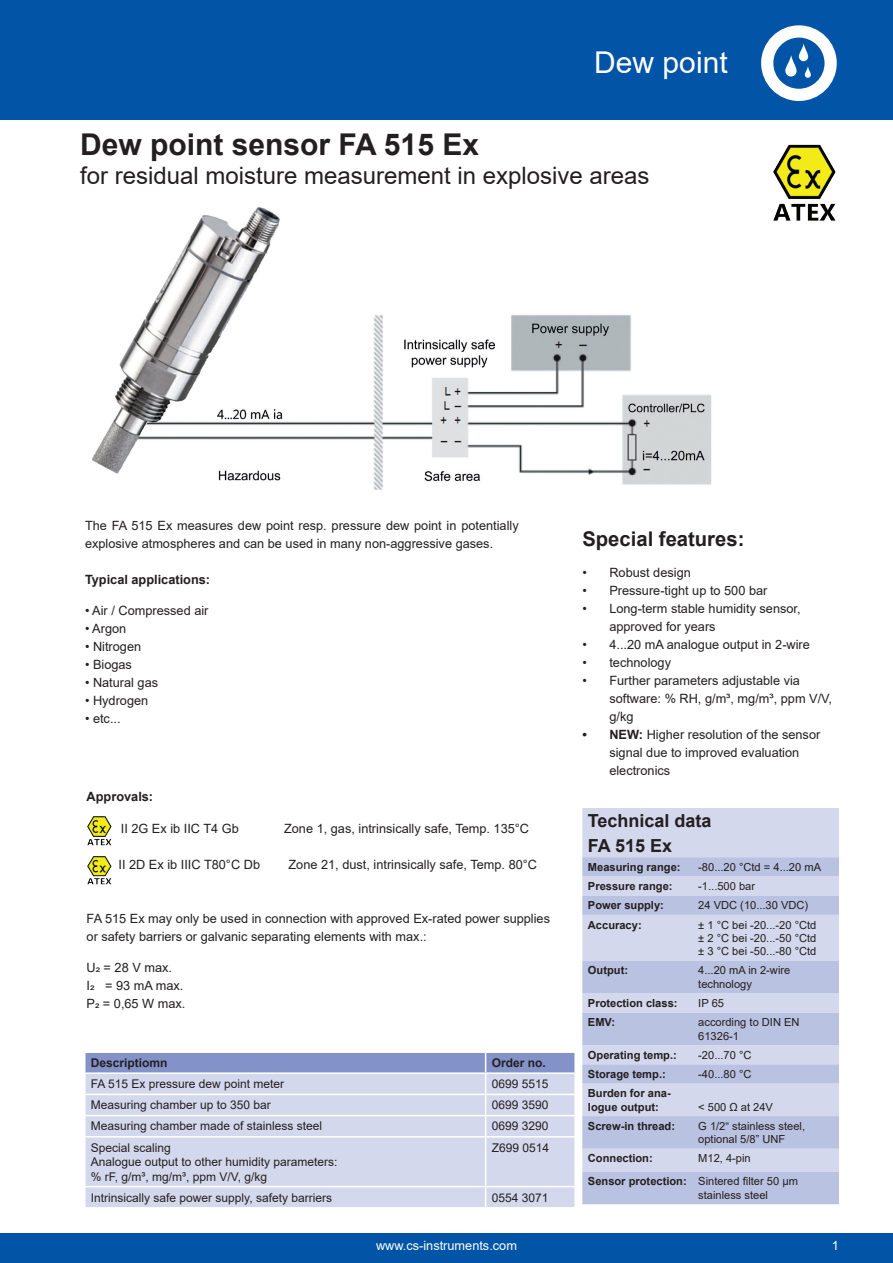
<style>
.page{position:relative;width:893px;height:1263px;background:#fff}
.page>*{position:absolute;margin:0;border:0;box-sizing:border-box;transform-origin:0 0}
.t1{font:700 30px "Arial";color:#231f20}
.t2{font:30px "Arial";color:#fff}
.t3{font:24px "Arial";color:#231f20}
.t4{font:700 20.25px "Arial";color:#231f20}
.t5{font:700 18px/25px "Arial";color:#231f20}
.t6{font:12.75px/18px "Arial";color:#231f20}
.t7{font:700 12.75px "Arial";color:#231f20}
.t8{font:12.75px "Arial";color:#fff}
.t9{font:12px/14.4px "Arial";color:#231f20}
.t10{font:700 12px "Arial";color:#231f20}
.t11{font:11.1px/13.4px "Arial";color:#231f20}
.t12{font:700 11.1px/13.4px "Arial";color:#231f20}
.s1{font-weight:700}
</style>
<div class="page">
<div style="left:0;top:0;width:893px;height:120px;background:#0154a6"></div>
<div style="left:582px;top:808px;width:257px;height:49px;background:#d4d8ec"></div>
<svg style="left:582px;top:857px;width:257px;height:347px;fill:#bac2e1"></svg>
<img style="left:92px;top:207px;width:620px;height:283px">
<img style="left:773px;top:144px;width:63px;height:77px">
<img style="left:87px;top:816px;width:25px;height:30px">
<img style="left:87px;top:856px;width:25px;height:29px">
<div style="left:85px;top:1137px;width:489px;height:70px;background:#d4d8ec"></div>
<svg style="left:85px;top:1052px;width:490px;height:84px"></svg>
<hr style="left:574px;top:1116px;width:2px;height:20px;background:#fff">
<hr style="left:84px;top:1094px;width:402px;height:1px;background:#fff">
<hr style="left:486px;top:1094px;width:90px;height:1px;background:#fff">
<hr style="left:84px;top:1115px;width:402px;height:1px;background:#fff">
<hr style="left:485px;top:1137px;width:1px;height:49px;background:#fff">
<hr style="left:486px;top:1115px;width:90px;height:1px;background:#fff">
<hr style="left:84px;top:1186px;width:402px;height:1px;background:#fff">
<hr style="left:486px;top:1186px;width:90px;height:1px;background:#fff">
<svg style="left:485px;top:1187px;width:1px;height:20px"></svg>
<div style="left:0;top:1233px;width:893px;height:30px;background:#0154a6"></div>
<svg style="left:761px;top:25px;width:76px;height:76px"></svg>
<svg style="left:785px;top:55px;width:12px;height:22px"></svg>
<svg style="left:799px;top:44px;width:9px;height:17px"></svg>
<svg style="left:805px;top:66px;width:6px;height:12px"></svg>
<h1 class="t2" style="left:594px;top:42px;width:135px">Dew point</h1>
<h1 class="t1" style="left:80px;top:123px;width:400px">Dew point sensor FA 515 Ex</h1>
<h2 class="t3" style="left:80px;top:159px;width:571px">for residual moisture measurement in explosive areas</h2>
<p class="t6" style="left:85px;top:517px;width:435px">The FA 515 Ex measures dew point resp. pressure dew point in potentially explosive atmospheres and can be used in many non-aggressive gases.</p>
<p class="t7" style="left:85px;top:571px;width:127px">Typical applications:</p>
<p class="t6" style="left:85px;top:601px;width:125px">• Air / Compressed air</p>
<p class="t6" style="left:85px;top:619px;width:43px">• Argon</p>
<p class="t6" style="left:85px;top:637px;width:58px">• Nitrogen</p>
<p class="t6" style="left:85px;top:655px;width:48px">• Biogas</p>
<p class="t6" style="left:85px;top:673px;width:75px">• Natural gas</p>
<p class="t6" style="left:85px;top:691px;width:65px">• Hydrogen</p>
<p class="t6" style="left:85px;top:709px;width:37px">• etc...</p>
<h3 class="t4" style="left:582px;top:525px;width:164px">Special features:</h3>
<p class="t6" style="left:582px;top:563px;width:110px">• Robust design</p>
<p class="t6" style="left:582px;top:581px;width:187px">• Pressure-tight up to 500 bar</p>
<p class="t6" style="left:609px;top:599px;width:193px;text-indent:-27px">• Long-term stable humidity sensor, approved for years</p>
<p class="t6" style="left:582px;top:635px;width:229px">• 4...20 mA analogue output in 2-wire</p>
<p class="t6" style="left:582px;top:653px;width:90px">• technology</p>
<p class="t6" style="left:609px;top:671px;width:224px;text-indent:-27px">• Further parameters adjustable via software: % RH, g/m³, mg/m³, ppm V/V, g/kg</p>
<p class="t6" style="left:609px;top:725px;width:212px;text-indent:-27px"><span class="s1">• NEW:</span> Higher resolution of the sensor signal due to improved evaluation electronics</p>
<p class="t7" style="left:87px;top:787px;width:68px">Approvals:</p>
<p class="t6" style="left:121px;top:819px;width:120px">II 2G Ex ib IIC T4 Gb</p>
<p class="t6" style="left:284px;top:819px;width:247px">Zone 1, gas, intrinsically safe, Temp. 135°C</p>
<p class="t6" style="left:119px;top:855px;width:143px">II 2D Ex ib IIIC T80°C Db</p>
<p class="t6" style="left:288px;top:855px;width:250px">Zone 21, dust, intrinsically safe, Temp. 80°C</p>
<h3 class="t5" style="left:588px;top:808px;width:125px">Technical data<br>FA 515 Ex</h3>
<p class="t12" style="left:588px;top:860px;width:94px">Measuring range:</p>
<p class="t11" style="left:698px;top:860px;width:124px">-80...20 °Ctd = 4...20 mA</p>
<p class="t12" style="left:588px;top:880px;width:86px">Pressure range:</p>
<p class="t11" style="left:698px;top:879px;width:58px">-1...500 bar</p>
<p class="t12" style="left:588px;top:899px;width:78px">Power supply:</p>
<p class="t11" style="left:698px;top:899px;width:112px">24 VDC (10...30 VDC)</p>
<p class="t12" style="left:588px;top:918px;width:55px">Accuracy:</p>
<p class="t11" style="left:698px;top:918px;width:120px;text-align:justify">± 1 °C bei -20...-20 °Ctd ± 2 °C bei -20...-50 °Ctd ± 3 °C bei -50...-80 °Ctd</p>
<p class="t12" style="left:588px;top:964px;width:42px">Output:</p>
<p class="t11" style="left:698px;top:964px;width:94px">4...20 mA in 2-wire technology</p>
<p class="t12" style="left:588px;top:996px;width:91px">Protection class:</p>
<p class="t11" style="left:698px;top:996px;width:27px">IP 65</p>
<p class="t12" style="left:588px;top:1016px;width:29px">EMV:</p>
<p class="t11" style="left:698px;top:1015px;width:103px">according to DIN EN<br>61326-1</p>
<p class="t12" style="left:588px;top:1048px;width:90px">Operating temp.:</p>
<p class="t11" style="left:698px;top:1048px;width:55px">-20...70 °C</p>
<p class="t12" style="left:588px;top:1067px;width:79px">Storage temp.:</p>
<p class="t11" style="left:698px;top:1067px;width:55px">-40...80 °C</p>
<p class="t12" style="left:588px;top:1087px;width:84px">Burden for ana&shy;logue output:</p>
<p class="t6" style="left:87px;top:909px;width:465px">FA 515 Ex may only be used in connection with approved Ex-rated power supplies or safety barriers or galvanic separating elements with max.:</p>
<p class="t6" style="left:87px;top:958px;width:100px">U2 = 28 V max.<br>I2 = 93 mA max.<br>P2 = 0,65 W max.</p>
<p class="t10" style="left:91px;top:1054px;width:78px">Descriptiomn</p>
<p class="t10" style="left:492px;top:1054px;width:56px">Order no.</p>
<p class="t9" style="left:91px;top:1076px;width:195px">FA 515 Ex pressure dew point meter</p>
<p class="t9" style="left:492px;top:1076px;width:58px">0699 5515</p>
<p class="t9" style="left:91px;top:1098px;width:182px">Measuring chamber up to 350 bar</p>
<p class="t9" style="left:492px;top:1098px;width:58px">0699 3590</p>
<p class="t9" style="left:91px;top:1119px;width:233px">Measuring chamber made of stainless steel</p>
<p class="t9" style="left:492px;top:1119px;width:58px">0699 3290</p>
<p class="t9" style="left:91px;top:1140px;width:248px">Special scaling<br>Analogue output to other humidity parameters: % rF, g/m³, mg/m³, ppm V/V, g/kg</p>
<p class="t9" style="left:492px;top:1140px;width:59px">Z699 0514</p>
<p class="t9" style="left:91px;top:1190px;width:243px">Intrinsically safe power supply, safety barriers</p>
<p class="t9" style="left:492px;top:1190px;width:58px">0554 3071</p>
<p class="t8" style="left:376px;top:1237px;width:142px">www.cs-instruments.com</p>
<p class="t8" style="left:832px;top:1237px;width:9px">1</p>
<p class="t11" style="left:698px;top:1100px;width:76px">&lt; 500 Ω at 24V</p>
<p class="t12" style="left:588px;top:1119px;width:89px">Screw-in thread:</p>
<p class="t11" style="left:698px;top:1119px;width:108px">G 1/2“ stainless steel, optional 5/8” UNF</p>
<p class="t12" style="left:588px;top:1152px;width:66px">Connection:</p>
<p class="t11" style="left:588px;top:1147px;width:212px;line-height:23px;text-indent:110px">M12, 4-pin<br><span class="s1">Sensor protection:</span> Sintered filter 50 µm</p>
<p class="t11" style="left:698px;top:1188px;width:71px">stainless steel</p>
</div>
